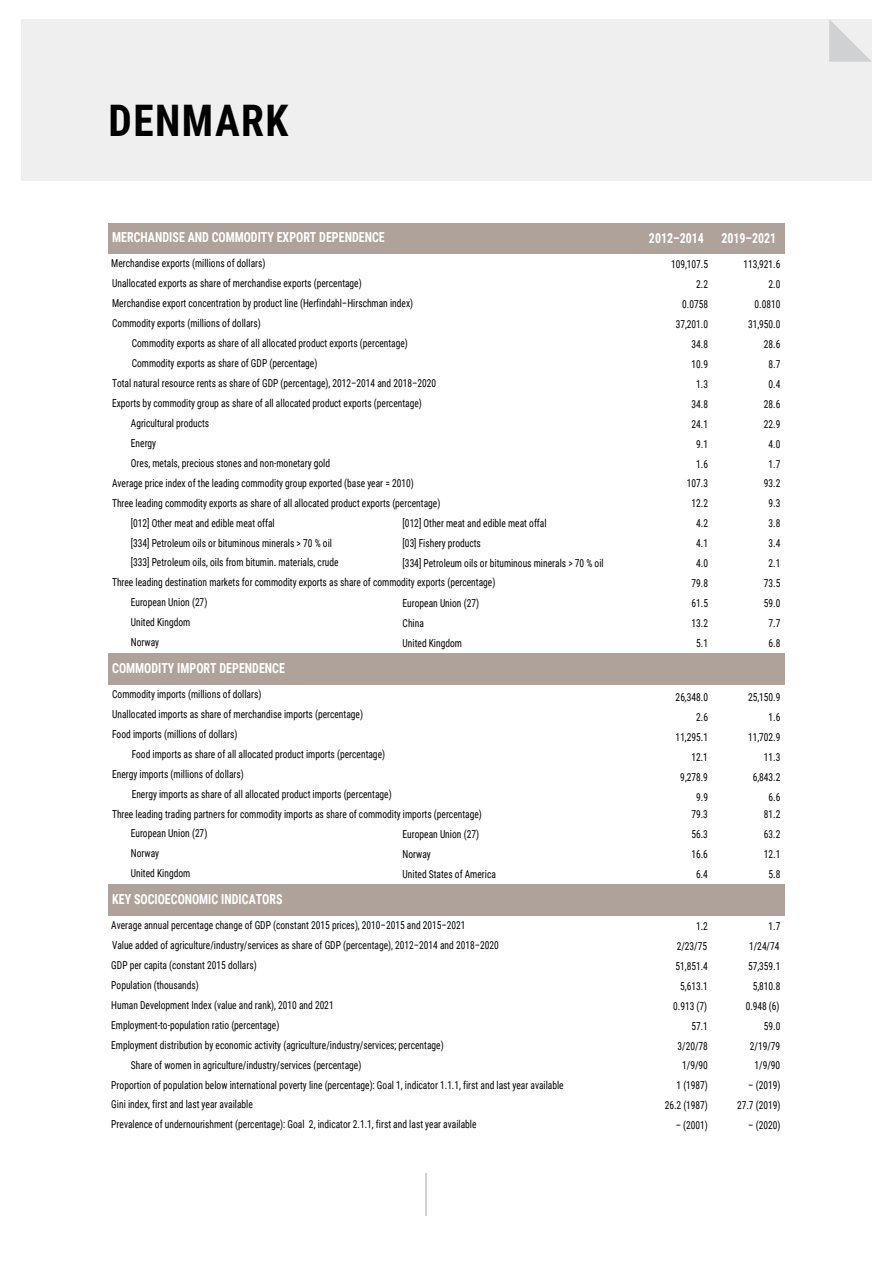
<style>
.page{position:relative;width:893px;height:1263px;background:#fff}
.page>*{position:absolute;margin:0;border:0;box-sizing:border-box;transform-origin:0 0}
.t1{font:700 43.5px "Roboto Condensed";letter-spacing:.035em;color:#000;scale:.95 1}
.t2{font:700 13.8px "Roboto Condensed";color:#fff;scale:.87 1}
.t3{font:10.95px/20px "Roboto Condensed";color:#000;scale:.87 1}
</style>
<div class="page">
<div style="left:425px;top:1174px;width:43px;height:42px;background:linear-gradient(to bottom,#fff,#fff)"></div>
<div style="left:21px;top:19px;width:851px;height:162px;background:#efeff0"></div>
<svg style="left:829px;top:19px;width:42px;height:43px"></svg>
<div style="left:108px;top:223px;width:677px;height:31px;background:#aea29a"></div>
<div style="left:108px;top:653px;width:677px;height:32px;background:#aea29a"></div>
<div style="left:108px;top:884px;width:677px;height:32px;background:#aea29a"></div>
<div style="left:428px;top:1173px;width:44px;height:45px;background:#fff"></div>
<h1 class="t1" style="left:109px;top:90px;width:191px">DENMARK</h1>
<p class="t2" style="left:112px;top:228px;width:315px">MERCHANDISE AND COMMODITY EXPORT DEPENDENCE</p>
<p class="t3" style="left:111px;top:253px;width:179px">Merchandise exports (millions of dollars)</p>
<p class="t3" style="left:112px;top:273px;width:289px">Unallocated exports as share of merchandise exports (percentage)</p>
<p class="t3" style="left:112px;top:293px;width:348px">Merchandise export concentration by product line (Herfindahl–Hirschman index)</p>
<p class="t3" style="left:112px;top:313px;width:172px">Commodity exports (millions of dollars)</p>
<p class="t3" style="left:132px;top:333px;width:319px">Commodity exports as share of all allocated product exports (percentage)</p>
<p class="t3" style="left:132px;top:353px;width:215px">Commodity exports as share of GDP (percentage)</p>
<p class="t3" style="left:112px;top:373px;width:374px">Total natural resource rents as share of GDP (percentage), 2012–2014 and 2018–2020</p>
<p class="t3" style="left:131px;top:393px;width:336px;text-indent:-19px">Exports by commodity group as share of all allocated product exports (percentage)<br>Agricultural products</p>
<p class="t3" style="left:131px;top:433px;width:231px">Energy<br>Ores, metals, precious stones and non-monetary gold</p>
<p class="t3" style="left:112px;top:492px;width:379px">Three leading commodity exports as share of all allocated product exports (percentage)</p>
<p class="t3" style="left:112px;top:472px;width:348px">Average price index of the leading commodity group exported (base year = 2010)</p>
<p class="t2" style="left:649px;top:229px;width:65px">2012–2014</p>
<p class="t2" style="left:721px;top:229px;width:65px">2019–2021</p>
<p class="t3" style="left:671px;top:254px;width:44px">109,107.5</p>
<p class="t3" style="left:743px;top:254px;width:44px">113,921.6</p>
<p class="t3" style="left:696px;top:274px;width:15px">2.2</p>
<p class="t3" style="left:769px;top:274px;width:15px">2.0</p>
<p class="t3" style="left:682px;top:294px;width:31px">0.0758</p>
<p class="t3" style="left:755px;top:294px;width:31px">0.0810</p>
<p class="t3" style="left:676px;top:314px;width:39px">37,201.0</p>
<p class="t3" style="left:748px;top:314px;width:39px">31,950.0</p>
<p class="t3" style="left:691px;top:334px;width:20px">34.8</p>
<p class="t3" style="left:764px;top:334px;width:20px">28.6</p>
<p class="t3" style="left:691px;top:354px;width:20px">10.9</p>
<p class="t3" style="left:769px;top:354px;width:15px">8.7</p>
<p class="t3" style="left:696px;top:373px;width:15px">1.3</p>
<p class="t3" style="left:769px;top:373px;width:15px">0.4</p>
<p class="t3" style="left:691px;top:393px;width:20px">34.8</p>
<p class="t3" style="left:764px;top:393px;width:20px">28.6</p>
<p class="t3" style="left:691px;top:413px;width:20px">24.1</p>
<p class="t3" style="left:764px;top:413px;width:20px">22.9</p>
<p class="t3" style="left:696px;top:433px;width:15px">9.1</p>
<p class="t3" style="left:769px;top:433px;width:15px">4.0</p>
<p class="t3" style="left:696px;top:453px;width:15px">1.6</p>
<p class="t3" style="left:769px;top:453px;width:15px">1.7</p>
<p class="t3" style="left:687px;top:473px;width:26px">107.3</p>
<p class="t3" style="left:764px;top:473px;width:20px">93.2</p>
<p class="t3" style="left:691px;top:493px;width:20px">12.2</p>
<p class="t3" style="left:769px;top:493px;width:15px">9.3</p>
<p class="t3" style="left:131px;top:512px;width:240px">[012] Other meat and edible meat offal<br>[334] Petroleum oils or bituminous minerals &gt; 70 % oil [333] Petroleum oils, oils from bitumin. materials, crude</p>
<p class="t3" style="left:131px;top:592px;width:89px">European Union (27)</p>
<p class="t3" style="left:403px;top:513px;width:167px">[012] Other meat and edible meat offal</p>
<p class="t3" style="left:696px;top:513px;width:15px">4.2</p>
<p class="t3" style="left:769px;top:513px;width:15px">3.8</p>
<p class="t3" style="left:403px;top:533px;width:91px">[03] Fishery products</p>
<p class="t3" style="left:696px;top:533px;width:15px">4.1</p>
<p class="t3" style="left:769px;top:533px;width:15px">3.4</p>
<p class="t3" style="left:403px;top:553px;width:233px">[334] Petroleum oils or bituminous minerals &gt; 70 % oil</p>
<p class="t3" style="left:696px;top:553px;width:15px">4.0</p>
<p class="t3" style="left:769px;top:553px;width:15px">2.1</p>
<p class="t3" style="left:691px;top:573px;width:20px">79.8</p>
<p class="t3" style="left:764px;top:573px;width:20px">73.5</p>
<p class="t3" style="left:403px;top:593px;width:89px">European Union (27)</p>
<p class="t3" style="left:691px;top:593px;width:20px">61.5</p>
<p class="t3" style="left:764px;top:593px;width:20px">59.0</p>
<p class="t3" style="left:403px;top:613px;width:26px">China</p>
<p class="t3" style="left:691px;top:613px;width:20px">13.2</p>
<p class="t3" style="left:769px;top:613px;width:15px">7.7</p>
<p class="t3" style="left:403px;top:633px;width:70px">United Kingdom</p>
<p class="t3" style="left:696px;top:633px;width:15px">5.1</p>
<p class="t3" style="left:768px;top:633px;width:15px">6.8</p>
<p class="t3" style="left:112px;top:572px;width:442px">Three leading destination markets for commodity exports as share of commodity exports (percentage)</p>
<p class="t3" style="left:131px;top:612px;width:70px">United Kingdom<br>Norway</p>
<p class="t2" style="left:112px;top:658px;width:200px">COMMODITY IMPORT DEPENDENCE</p>
<p class="t3" style="left:112px;top:684px;width:173px">Commodity imports (millions of dollars)</p>
<p class="t3" style="left:676px;top:687px;width:39px">26,348.0</p>
<p class="t3" style="left:748px;top:687px;width:39px">25,150.9</p>
<p class="t3" style="left:696px;top:707px;width:15px">2.6</p>
<p class="t3" style="left:768px;top:707px;width:15px">1.6</p>
<p class="t3" style="left:676px;top:727px;width:39px">11,295.1</p>
<p class="t3" style="left:748px;top:727px;width:39px">11,702.9</p>
<p class="t3" style="left:691px;top:747px;width:20px">12.1</p>
<p class="t3" style="left:764px;top:747px;width:20px">11.3</p>
<p class="t3" style="left:680px;top:767px;width:33px">9,278.9</p>
<p class="t3" style="left:753px;top:767px;width:33px">6,843.2</p>
<p class="t3" style="left:696px;top:787px;width:15px">9.9</p>
<p class="t3" style="left:768px;top:787px;width:15px">6.6</p>
<p class="t3" style="left:691px;top:804px;width:20px">79.3</p>
<p class="t3" style="left:764px;top:804px;width:20px">81.2</p>
<p class="t3" style="left:112px;top:703px;width:290px">Unallocated imports as share of merchandise imports (percentage)</p>
<p class="t3" style="left:112px;top:723px;width:146px">Food imports (millions of dollars)</p>
<p class="t3" style="left:132px;top:743px;width:293px">Food imports as share of all allocated product imports (percentage)</p>
<p class="t3" style="left:112px;top:763px;width:153px">Energy imports (millions of dollars)</p>
<p class="t3" style="left:132px;top:783px;width:300px">Energy imports as share of all allocated product imports (percentage)</p>
<p class="t3" style="left:131px;top:823px;width:89px">European Union (27)</p>
<p class="t3" style="left:112px;top:803px;width:427px">Three leading trading partners for commodity imports as share of commodity imports (percentage)</p>
<p class="t3" style="left:403px;top:824px;width:89px">European Union (27)</p>
<p class="t3" style="left:691px;top:824px;width:20px">56.3</p>
<p class="t3" style="left:764px;top:824px;width:20px">63.2</p>
<p class="t3" style="left:403px;top:844px;width:34px">Norway</p>
<p class="t3" style="left:691px;top:844px;width:20px">16.6</p>
<p class="t3" style="left:764px;top:844px;width:20px">12.1</p>
<p class="t3" style="left:403px;top:864px;width:109px">United States of America</p>
<p class="t3" style="left:696px;top:864px;width:15px">6.4</p>
<p class="t3" style="left:768px;top:864px;width:15px">5.8</p>
<p class="t3" style="left:131px;top:843px;width:70px">Norway<br>United Kingdom</p>
<p class="t2" style="left:112px;top:889px;width:197px">KEY SOCIOECONOMIC INDICATORS</p>
<p class="t3" style="left:111px;top:915px;width:409px">Average annual percentage change of GDP (constant 2015 prices), 2010–2015 and 2015–2021</p>
<p class="t3" style="left:112px;top:935px;width:446px">Value added of agriculture/industry/services as share of GDP (percentage), 2012–2014 and 2018–2020</p>
<p class="t3" style="left:111px;top:955px;width:169px">GDP per capita (constant 2015 dollars)</p>
<p class="t3" style="left:111px;top:974px;width:102px">Population (thousands)</p>
<p class="t3" style="left:111px;top:994px;width:257px">Human Development Index (value and rank), 2010 and 2021</p>
<p class="t3" style="left:111px;top:1014px;width:195px">Employment-to-population ratio (percentage)</p>
<p class="t3" style="left:111px;top:1034px;width:384px">Employment distribution by economic activity (agriculture/industry/services; percentage)</p>
<p class="t3" style="left:131px;top:1054px;width:266px">Share of women in agriculture/industry/services (percentage)</p>
<p class="t3" style="left:111px;top:1074px;width:521px">Proportion of population below international poverty line (percentage): Goal 1, indicator 1.1.1, first and last year available</p>
<p class="t3" style="left:111px;top:1094px;width:164px">Gini index, first and last year available</p>
<p class="t3" style="left:696px;top:915px;width:15px">1.2</p>
<p class="t3" style="left:768px;top:915px;width:15px">1.7</p>
<p class="t3" style="left:677px;top:935px;width:37px">2/23/75</p>
<p class="t3" style="left:749px;top:935px;width:37px">1/24/74</p>
<p class="t3" style="left:676px;top:955px;width:39px">51,851.4</p>
<p class="t3" style="left:748px;top:955px;width:39px">57,359.1</p>
<p class="t3" style="left:680px;top:975px;width:33px">5,613.1</p>
<p class="t3" style="left:753px;top:975px;width:33px">5,810.8</p>
<p class="t3" style="left:673px;top:995px;width:41px">0.913 (7)</p>
<p class="t3" style="left:746px;top:995px;width:41px">0.948 (6)</p>
<p class="t3" style="left:691px;top:1015px;width:20px">57.1</p>
<p class="t3" style="left:764px;top:1015px;width:20px">59.0</p>
<p class="t3" style="left:677px;top:1035px;width:37px">3/20/78</p>
<p class="t3" style="left:750px;top:1035px;width:37px">2/19/79</p>
<p class="t3" style="left:682px;top:1055px;width:31px">1/9/90</p>
<p class="t3" style="left:754px;top:1055px;width:31px">1/9/90</p>
<p class="t3" style="left:676px;top:1075px;width:38px">1 (1987)</p>
<p class="t3" style="left:748px;top:1075px;width:39px">– (2019)</p>
<p class="t3" style="left:665px;top:1095px;width:51px">26.2 (1987)</p>
<p class="t3" style="left:737px;top:1095px;width:51px">27.7 (2019)</p>
<p class="t3" style="left:111px;top:1114px;width:421px">Prevalence of undernourishment (percentage): Goal 2, indicator 2.1.1, first and last year available</p>
<p class="t3" style="left:676px;top:1115px;width:39px">– (2001)</p>
<p class="t3" style="left:748px;top:1115px;width:39px">– (2020)</p>
</div>
